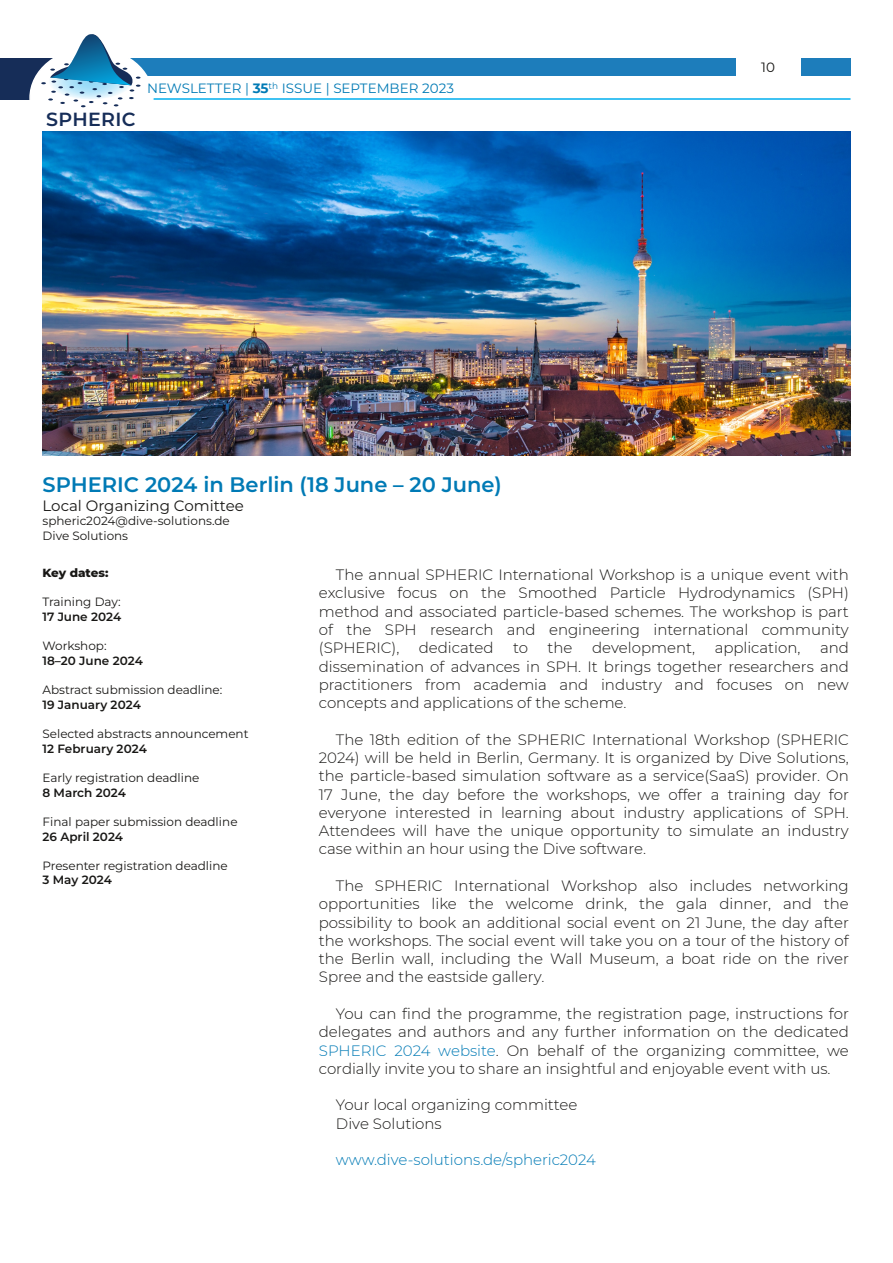
<style>
.page{position:relative;width:893px;height:1263px;background:#fff}
.page>*{position:absolute;margin:0;border:0;box-sizing:border-box;transform-origin:0 0}
.t1{font:600 21px "Montserrat";color:#007ab5}
.t2{font:600 19.05px "Montserrat";letter-spacing:.02em;color:#162d58}
.t3{font:300 15px/18.3px "Montserrat";color:#181715;text-align:justify}
.t4{font:300 15px "Montserrat";color:#007ab5}
.t5{font:15px "Montserrat";color:#181715}
.t6{font:13.5px "Montserrat";color:#007ab5}
.t7{font:13.5px "Montserrat";color:#181715}
.t8{font:12px/14.7px "Montserrat";color:#181715}
.t9{font:600 12px "Montserrat";color:#181715}
.t10{font:800 12px "Montserrat";letter-spacing:-.005em;color:#181715}
.s1{font-weight:700}
.s2{color:#007ab5}
</style>
<div class="page">
<div style="left:0;top:58px;width:59px;height:42px;background:#162d58"></div>
<hr style="left:134px;top:98px;width:716px;height:2px;background:#00aeef">
<div style="left:95px;top:58px;width:641px;height:18px;background:#1d7dbb"></div>
<div style="left:30px;top:48px;width:123px;height:100px;background:#fff;border-radius:50%"></div>
<div style="left:801px;top:58px;width:49px;height:18px;background:#1d7dbb"></div>
<svg style="left:41px;top:34px;width:100px;height:73px"></svg>
<img style="left:43px;top:132px;width:807px;height:323px">
<p class="t2" style="left:46px;top:106px;width:91px">SPHERIC</p>
<p class="t6" style="left:147px;top:80px;width:308px">NEWSLETTER | <span class="s1">35</span><sup>th</sup> ISSUE | SEPTEMBER 2023</p>
<p class="t7" style="left:761px;top:58px;width:15px">10</p>
<h1 class="t1" style="left:43px;top:472px;width:461px">SPHERIC 2024 in Berlin (18 June – 20 June)</h1>
<p class="t5" style="left:43px;top:496px;width:203px">Local Organizing Comittee</p>
<p class="t8" style="left:43px;top:514px;width:189px">spheric2024@dive-solutions.de<br>Dive Solutions</p>
<p class="t3" style="left:319px;top:566px;width:531px;text-indent:17px">The annual SPHERIC International Workshop is a unique event with exclusive focus on the Smoothed Particle Hydrodynamics (SPH) method and associated particle-based schemes. The workshop is part of the SPH research and engineering international community (SPHERIC),</p>
<p class="t10" style="left:43px;top:566px;width:67px">Key dates:</p>
<p class="t8" style="left:43px;top:595px;width:80px">Training Day:</p>
<p class="t9" style="left:43px;top:609px;width:80px">17 June 2024</p>
<p class="t8" style="left:43px;top:639px;width:66px">Workshop:</p>
<p class="t9" style="left:43px;top:653px;width:102px">18–20 June 2024</p>
<p class="t8" style="left:43px;top:682px;width:181px">Abstract submission deadline:</p>
<p class="t9" style="left:43px;top:697px;width:100px">19 January 2024</p>
<p class="t8" style="left:43px;top:726px;width:208px">Selected abstracts announcement</p>
<p class="t9" style="left:43px;top:741px;width:106px">12 February 2024</p>
<p class="t8" style="left:43px;top:770px;width:158px">Early registration deadline</p>
<p class="t9" style="left:43px;top:785px;width:85px">8 March 2024</p>
<p class="t8" style="left:43px;top:814px;width:197px">Final paper submission deadline</p>
<p class="t9" style="left:43px;top:829px;width:82px">26 April 2024</p>
<p class="t8" style="left:43px;top:858px;width:187px">Presenter registration deadline</p>
<p class="t9" style="left:43px;top:873px;width:71px">3 May 2024</p>
<p class="t3" style="left:319px;top:639px;width:531px;text-indent:501px">and dissemination of advances in SPH. It brings together researchers and practitioners from academia and industry and focuses on new concepts and applications of the scheme.</p>
<p class="t3" style="left:319px;top:730px;width:531px;text-indent:17px">The 18th edition of the SPHERIC International Workshop (SPHERIC 2024) will be held in Berlin, Germany. It is organized by Dive Solutions, the particle-based simulation software as a service(SaaS) provider. On 17 June, the day before the workshops, we offer a training day for everyone interested in learning about industry applications of SPH.<br>Attendees will have the unique opportunity to simulate an industry case within an hour using the Dive software.</p>
<p class="t3" style="left:319px;top:876px;width:531px;text-indent:17px">The SPHERIC International Workshop also includes networking opportunities like the welcome drink, the gala dinner, and the possibility to book an additional social event on 21 June, the day after the workshops. The social event will take you on a tour of the history of the Berlin wall, including the Wall Museum, a boat ride on the river Spree and the eastside gallery.</p>
<p class="t3" style="left:319px;top:1004px;width:531px;text-indent:17px">You can find the programme, the registration page, instructions for delegates and authors and any further information on the dedicated <span class="s2">SPHERIC 2024 website</span>. On behalf of the organizing committee, we cordially invite you to share an insightful and enjoyable event with us.</p>
<p class="t3" style="left:336px;top:1096px;width:243px">Your local organizing committee<br>Dive Solutions</p>
<p class="t4" style="left:336px;top:1151px;width:262px">www.dive-solutions.de/spheric2024</p>
<p class="t3" style="left:419px;top:639px;width:76px">dedicated</p>
<p class="t3" style="left:513px;top:639px;width:17px">to</p>
<p class="t3" style="left:548px;top:639px;width:27px">the</p>
<p class="t3" style="left:592px;top:639px;width:105px">development,</p>
<p class="t3" style="left:715px;top:639px;width:87px">application,</p>
</div>
